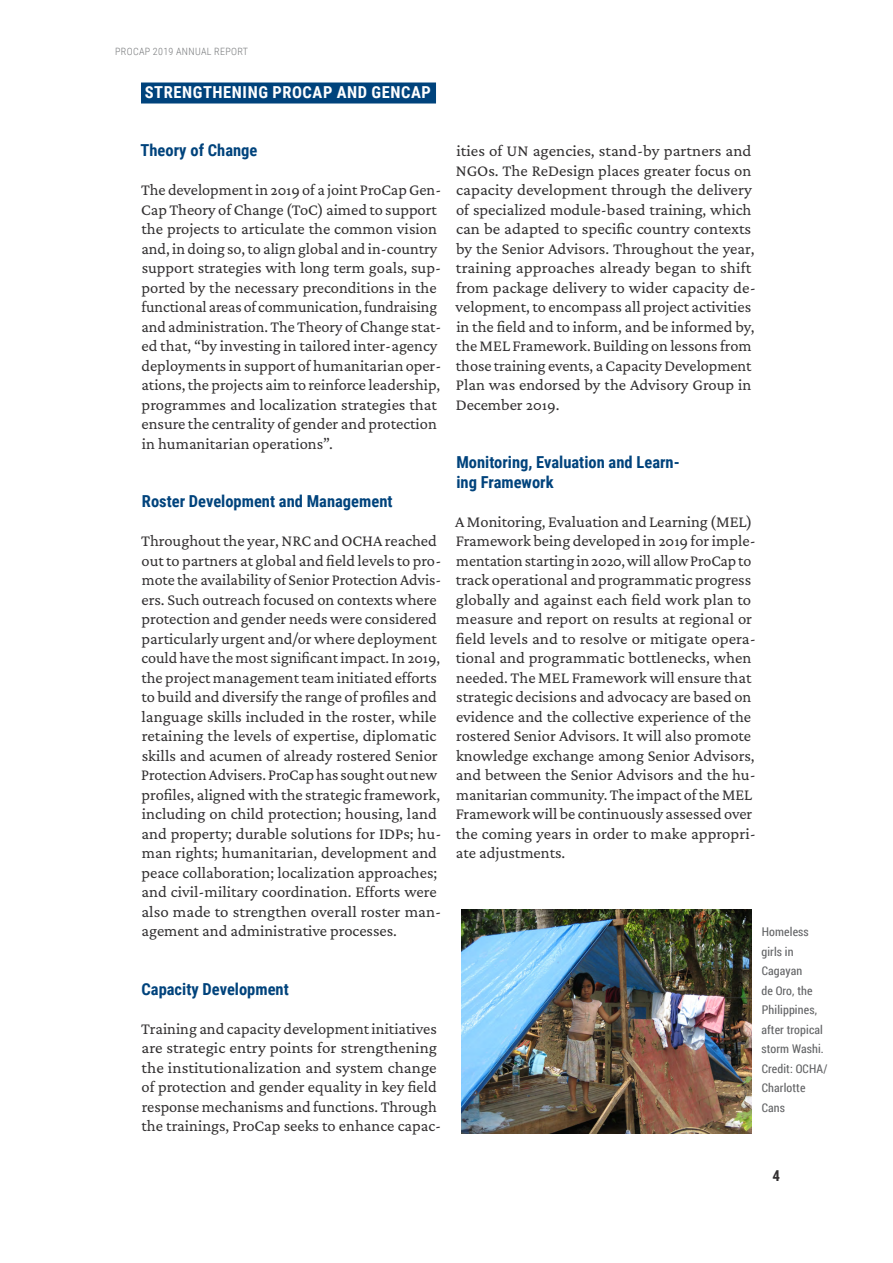
<style>
.page{position:relative;width:893px;height:1263px;background:#fff}
.page>*{position:absolute;margin:0;border:0;box-sizing:border-box;transform-origin:0 0}
.t1{font:200 16.5px/19.5px "Crimson Pro";color:#323031}
.t2{font:700 16.5px/19.5px "Roboto Condensed";color:#00437c}
.t3{font:700 16.5px "Roboto Condensed";letter-spacing:.035em;color:#fff}
.t4{font:700 15px "Roboto Condensed";color:#323031}
.t5{font:12px/19.5px "Roboto Condensed";letter-spacing:.01em;color:#636466}
.t6{font:300 10.05px "Roboto Condensed";letter-spacing:.035em;color:#77797b}
</style>
<div class="page">
<div style="left:141px;top:83px;width:295px;height:21px;background:#00437c"></div>
<img style="left:461px;top:910px;width:291px;height:224px">
<p class="t6" style="left:115px;top:44px;width:135px">PROCAP 2019 ANNUAL REPORT</p>
<p class="t3" style="left:145px;top:80px;width:288px">STRENGTHENING PROCAP AND GENCAP</p>
<p class="t2" style="left:140px;top:140px;width:118px">Theory of Change</p>
<p class="t1" style="left:141px;top:180px;width:302px">The development in 2019 of a joint ProCap Gen-Cap Theory of Change (ToC) aimed to support the projects to articulate the common vision and, in doing so, to align global and in-country support strategies with long term goals, sup&shy;ported by the necessary preconditions in the functional areas of communication, fundraising and administration. The Theory of Change stat&shy;ed that, “by investing in tailored inter-agency deployments in support of humanitarian oper&shy;ations, the projects aim to reinforce leadership, programmes and localization strategies that ensure the centrality of gender and protection in humanitarian operations”.</p>
<p class="t2" style="left:142px;top:491px;width:252px">Roster Development and Management</p>
<p class="t1" style="left:141px;top:531px;width:302px">Throughout the year, NRC and OCHA reached out to partners at global and field levels to pro&shy;mote the availability of Senior Protection Advis&shy;ers. Such outreach focused on contexts where protection and gender needs were considered particularly urgent and/or where deployment could have the most significant impact. In 2019, the project management team initiated efforts to build and diversify the range of profiles and language skills included in the roster, while retaining the levels of expertise, diplomatic skills and acumen of already rostered Senior Protection Advisers. ProCap has sought out new profiles, aligned with the strategic framework, including on child protection; housing, land and property; durable solutions for IDPs; hu&shy;man rights; humanitarian, development and peace collaboration; localization approaches; and civil-military coordination. Efforts were also made to strengthen overall roster man&shy;agement and administrative processes.</p>
<p class="t2" style="left:141px;top:978px;width:149px">Capacity Development</p>
<p class="t1" style="left:141px;top:1018px;width:302px">Training and capacity development initiatives are strategic entry points for strengthening the institutionalization and system change of protection and gender equality in key field response mechanisms and functions. Through the trainings, ProCap seeks to enhance capac-</p>
<p class="t1" style="left:456px;top:141px;width:302px">ities of UN agencies, stand-by partners and NGOs. The ReDesign places greater focus on capacity development through the delivery of specialized module-based training, which can be adapted to specific country contexts by the Senior Advisors. Throughout the year, training approaches already began to shift from package delivery to wider capacity de&shy;velopment, to encompass all project activities in the field and to inform, and be informed by, the MEL Framework. Building on lessons from those training events, a Capacity Development Plan was endorsed by the Advisory Group in December 2019.</p>
<p class="t2" style="left:456px;top:452px;width:225px">Monitoring, Evaluation and Learn&shy;ing Framework</p>
<p class="t1" style="left:455px;top:511px;width:302px">A Monitoring, Evaluation and Learning (MEL)<br>Framework being developed in 2019 for imple&shy;mentation starting in 2020, will allow ProCap to track operational and programmatic progress globally and against each field work plan to measure and report on results at regional or field levels and to resolve or mitigate opera&shy;tional and programmatic bottlenecks, when needed. The MEL Framework will ensure that strategic decisions and advocacy are based on evidence and the collective experience of the rostered Senior Advisors. It will also promote knowledge exchange among Senior Advisors, and between the Senior Advisors and the hu&shy;manitarian community. The impact of the MEL Framework will be continuously assessed over the coming years in order to make appropri&shy;ate adjustments.</p>
<p class="t5" style="left:761px;top:922px;width:68px">Homeless girls in<br>Cagayan<br>de Oro, the<br>Philippines, after tropical storm Washi.<br>Credit: OCHA/<br>Charlotte<br>Cans</p>
<p class="t4" style="left:772px;top:1165px;width:9px">4</p>
</div>
